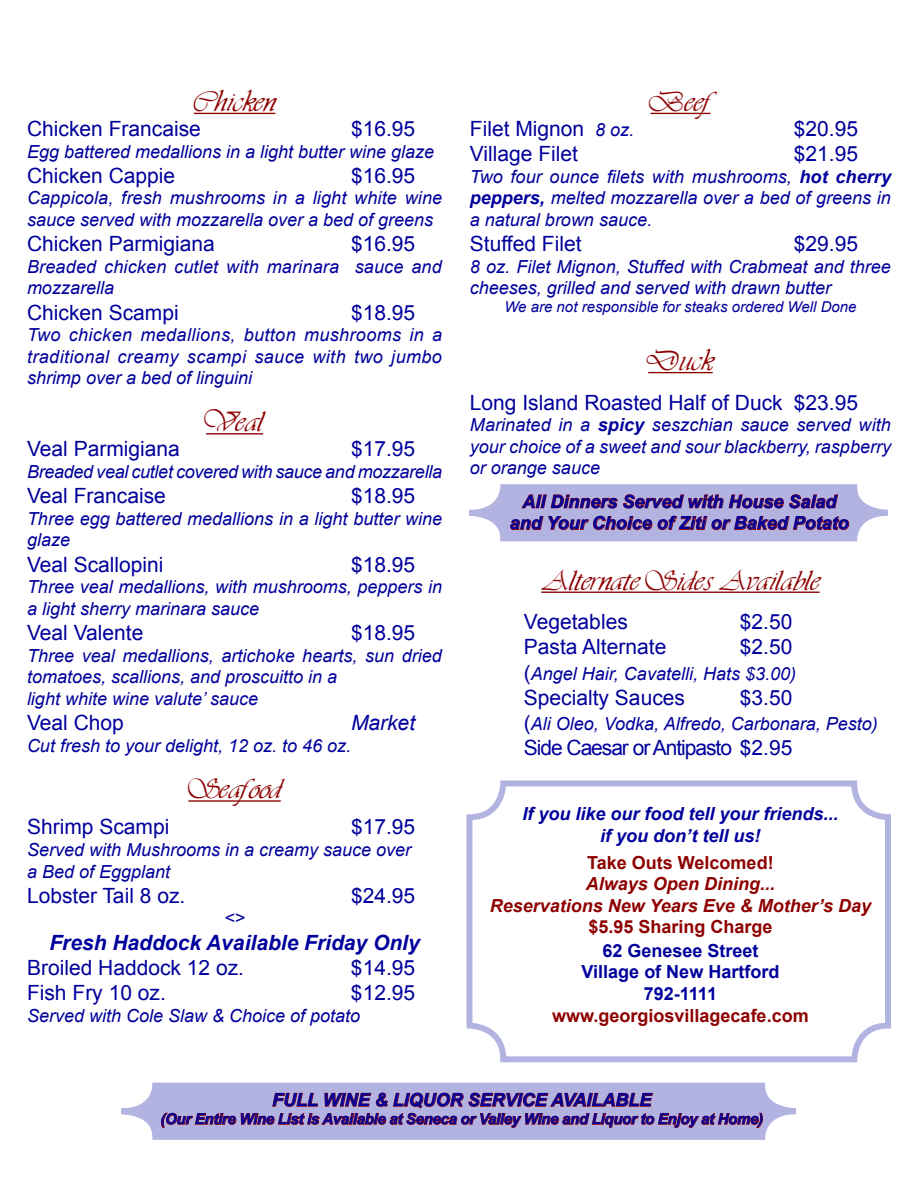
<style>
.page{position:relative;width:918px;height:1188px;background:#fff}
.page>*{position:absolute;margin:0;border:0;box-sizing:border-box;transform-origin:0 0}
.t1{font:27px "Vivacious";color:#8e0000}
.t2{font:21px "Arial";color:#00009c}
.t3{font:italic 700 21px "Arial";color:#00009c}
.t4{font:21px "Arial";letter-spacing:-.05em;color:#00009c}
.t5{font:italic 21px "Arial";color:#00009c}
.t6{font:italic 18px/21.6px "Arial";color:#00009c}
.t7{font:italic 700 18px "Arial";color:#00009c}
.t8{font:700 18px "Arial";color:#8e0000}
.t9{font:italic 700 18px "Arial";color:#8e0000}
.t10{font:700 18px "Arial";color:#00009c}
.t11{font:italic 700 15px "Arial";letter-spacing:-.02em;color:#00009c}
.t12{font:italic 15px "Arial";color:#00009c}
.s1{font-style:italic;font-size:18px}
.s2{font-weight:700}
.s3{font-style:normal;font-size:21px}
</style>
<div class="page">
<hr style="left:194px;top:113px;width:81px;height:1px;background:#8e0000">
<hr style="left:206px;top:433px;width:57px;height:1px;background:#8e0000">
<hr style="left:188px;top:800px;width:93px;height:2px;background:#8e0000">
<hr style="left:650px;top:113px;width:60px;height:1px;background:#8e0000">
<hr style="left:648px;top:372px;width:65px;height:1px;background:#8e0000">
<hr style="left:541px;top:592px;width:279px;height:1px;background:#8e0000">
<svg style="left:469px;top:484px;width:419px;height:58px;background:#b7a4c7"></svg>
<svg style="left:121px;top:1082px;width:675px;height:58px;background:#b4a2c6"></svg>
<div style="left:466px;top:780px;width:425px;height:282px;border:6px solid #00009c;border-radius:34px"></div>
<p class="t1" style="left:194px;top:85px;width:83px">Chicken</p>
<p class="t2" style="left:27px;top:115px;width:175px">Chicken Francaise</p>
<p class="t2" style="left:351px;top:115px;width:66px">$16.95</p>
<p class="t6" style="left:27px;top:141px;width:409px">Egg battered medallions in a light butter wine glaze</p>
<p class="t2" style="left:27px;top:162px;width:150px">Chicken Cappie</p>
<p class="t2" style="left:351px;top:162px;width:66px">$16.95</p>
<p class="t6" style="left:27px;top:187px;width:417px">Cappicola, fresh mushrooms in a light white wine sauce served with mozzarella over a bed of greens</p>
<p class="t2" style="left:27px;top:230px;width:189px">Chicken Parmigiana</p>
<p class="t2" style="left:351px;top:230px;width:66px">$16.95</p>
<p class="t6" style="left:27px;top:256px;width:416px">Breaded chicken cutlet with marinara sauce and mozzarella</p>
<p class="t2" style="left:27px;top:298px;width:153px">Chicken Scampi</p>
<p class="t2" style="left:351px;top:298px;width:66px">$18.95</p>
<p class="t6" style="left:27px;top:324px;width:417px;text-align:justify">Two chicken medallions, button mushrooms in a traditional creamy scampi sauce with two jumbo shrimp over a bed of linguini</p>
<p class="t1" style="left:206px;top:405px;width:59px">Veal</p>
<p class="t2" style="left:27px;top:435px;width:154px">Veal Parmigiana</p>
<p class="t2" style="left:351px;top:435px;width:66px">$17.95</p>
<p class="t6" style="left:27px;top:461px;width:417px">Breaded veal cutlet covered with sauce and mozzarella</p>
<p class="t2" style="left:27px;top:482px;width:140px">Veal Francaise</p>
<p class="t2" style="left:351px;top:482px;width:66px">$18.95</p>
<p class="t6" style="left:27px;top:508px;width:417px">Three egg battered medallions in a light butter wine glaze</p>
<p class="t2" style="left:27px;top:550px;width:138px">Veal Scallopini</p>
<p class="t2" style="left:351px;top:550px;width:66px">$18.95</p>
<p class="t6" style="left:27px;top:576px;width:417px">Three veal medallions, with mushrooms, peppers in a light sherry marinara sauce</p>
<p class="t2" style="left:27px;top:619px;width:118px">Veal Valente</p>
<p class="t2" style="left:351px;top:619px;width:66px">$18.95</p>
<p class="t6" style="left:27px;top:645px;width:416px">Three veal medallions, artichoke hearts, sun dried tomatoes, scallions, and proscuitto in a</p>
<p class="t6" style="left:27px;top:688px;width:233px">light white wine valute’ sauce</p>
<p class="t2" style="left:27px;top:709px;width:98px">Veal Chop</p>
<p class="t5" style="left:351px;top:709px;width:66px">Market</p>
<p class="t6" style="left:27px;top:735px;width:326px">Cut fresh to your delight, 12 oz. to 46 oz.</p>
<p class="t1" style="left:188px;top:772px;width:94px">Seafood</p>
<p class="t2" style="left:27px;top:813px;width:144px">Shrimp Scampi</p>
<p class="t2" style="left:351px;top:813px;width:66px">$17.95</p>
<p class="t6" style="left:27px;top:839px;width:386px">Served with Mushrooms in a creamy sauce over</p>
<p class="t6" style="left:27px;top:861px;width:145px">a Bed of Eggplant</p>
<p class="t2" style="left:27px;top:882px;width:160px">Lobster Tail 8 oz.</p>
<p class="t2" style="left:351px;top:882px;width:66px">$24.95</p>
<p class="t6" style="left:224px;top:907px;width:23px">&lt;&gt;</p>
<p class="t3" style="left:49px;top:928px;width:372px">Fresh Haddock Available Friday Only</p>
<p class="t2" style="left:27px;top:954px;width:219px">Broiled Haddock 12 oz.</p>
<p class="t2" style="left:351px;top:954px;width:66px">$14.95</p>
<p class="t2" style="left:27px;top:979px;width:140px">Fish Fry 10 oz.</p>
<p class="t2" style="left:351px;top:979px;width:66px">$12.95</p>
<p class="t6" style="left:27px;top:1005px;width:335px">Served with Cole Slaw &amp; Choice of potato</p>
<p class="t1" style="left:650px;top:85px;width:77px">Beef</p>
<p class="t2" style="left:470px;top:115px;width:166px">Filet Mignon <span class="s1">8 oz.</span></p>
<p class="t2" style="left:794px;top:115px;width:66px">$20.95</p>
<p class="t2" style="left:470px;top:140px;width:110px">Village Filet</p>
<p class="t2" style="left:794px;top:140px;width:66px">$21.95</p>
<p class="t6" style="left:470px;top:166px;width:423px;text-align:justify">Two four ounce filets with mushrooms, <span class="s2">hot cherry peppers,</span> melted mozzarella over a bed of greens in a natural brown sauce.</p>
<p class="t2" style="left:470px;top:230px;width:113px">Stuffed Filet</p>
<p class="t2" style="left:794px;top:230px;width:66px">$29.95</p>
<p class="t6" style="left:470px;top:256px;width:423px">8 oz. Filet Mignon, Stuffed with Crabmeat and three cheeses, grilled and served with drawn butter</p>
<p class="t12" style="left:504px;top:297px;width:354px">We are not responsible for steaks ordered Well Done</p>
<p class="t1" style="left:648px;top:344px;width:66px">Duck</p>
<p class="t2" style="left:470px;top:388px;width:390px">Long Island Roasted Half of Duck $23.95</p>
<p class="t6" style="left:470px;top:414px;width:423px;text-align:justify">Marinated in a <span class="s2">spicy</span> seszchian sauce served with your choice of a sweet and sour blackberry, raspberry or orange sauce</p>
<p class="t7" style="left:522px;top:489px;width:316px">All Dinners Served with House Salad</p>
<p class="t7" style="left:510px;top:511px;width:341px">and Your Choice of Ziti or Baked Potato</p>
<p class="t1" style="left:541px;top:564px;width:280px">Alternate Sides Available</p>
<p class="t2" style="left:524px;top:608px;width:105px">Vegetables</p>
<p class="t2" style="left:740px;top:608px;width:54px">$2.50</p>
<p class="t2" style="left:524px;top:633px;width:144px">Pasta Alternate</p>
<p class="t2" style="left:740px;top:633px;width:54px">$2.50</p>
<p class="t6" style="left:524px;top:663px;width:274px"><span class="s3">(</span>Angel Hair, Cavatelli, Hats $3.00)</p>
<p class="t2" style="left:524px;top:684px;width:163px">Specialty Sauces</p>
<p class="t2" style="left:740px;top:684px;width:54px">$3.50</p>
<p class="t6" style="left:524px;top:713px;width:355px"><span class="s3">(</span>Ali Oleo, Vodka, Alfredo, Carbonara, Pesto)</p>
<p class="t4" style="left:524px;top:734px;width:270px">Side Caesar or Antipasto $2.95</p>
<p class="t7" style="left:522px;top:802px;width:318px">If you like our food tell your friends...</p>
<p class="t7" style="left:600px;top:823px;width:162px">if you don’t tell us!</p>
<p class="t8" style="left:587px;top:850px;width:188px">Take Outs Welcomed!</p>
<p class="t9" style="left:586px;top:872px;width:191px">Always Open Dining...</p>
<p class="t9" style="left:490px;top:893px;width:383px">Reservations New Years Eve &amp; Mother’s Day</p>
<p class="t8" style="left:588px;top:915px;width:186px">$5.95 Sharing Charge</p>
<p class="t10" style="left:602px;top:938px;width:158px">62 Genesee Street</p>
<p class="t10" style="left:582px;top:960px;width:199px">Village of New Hartford</p>
<p class="t10" style="left:644px;top:982px;width:75px">792-1111</p>
<p class="t8" style="left:552px;top:1003px;width:258px">www.georgiosvillagecafe.com</p>
<p class="t7" style="left:272px;top:1088px;width:381px">FULL WINE &amp; LIQUOR SERVICE AVAILABLE</p>
<p class="t11" style="left:160px;top:1109px;width:604px">(Our Entire Wine List is Available at Seneca or Valley Wine and Liquor to Enjoy at Home)</p>
</div>
